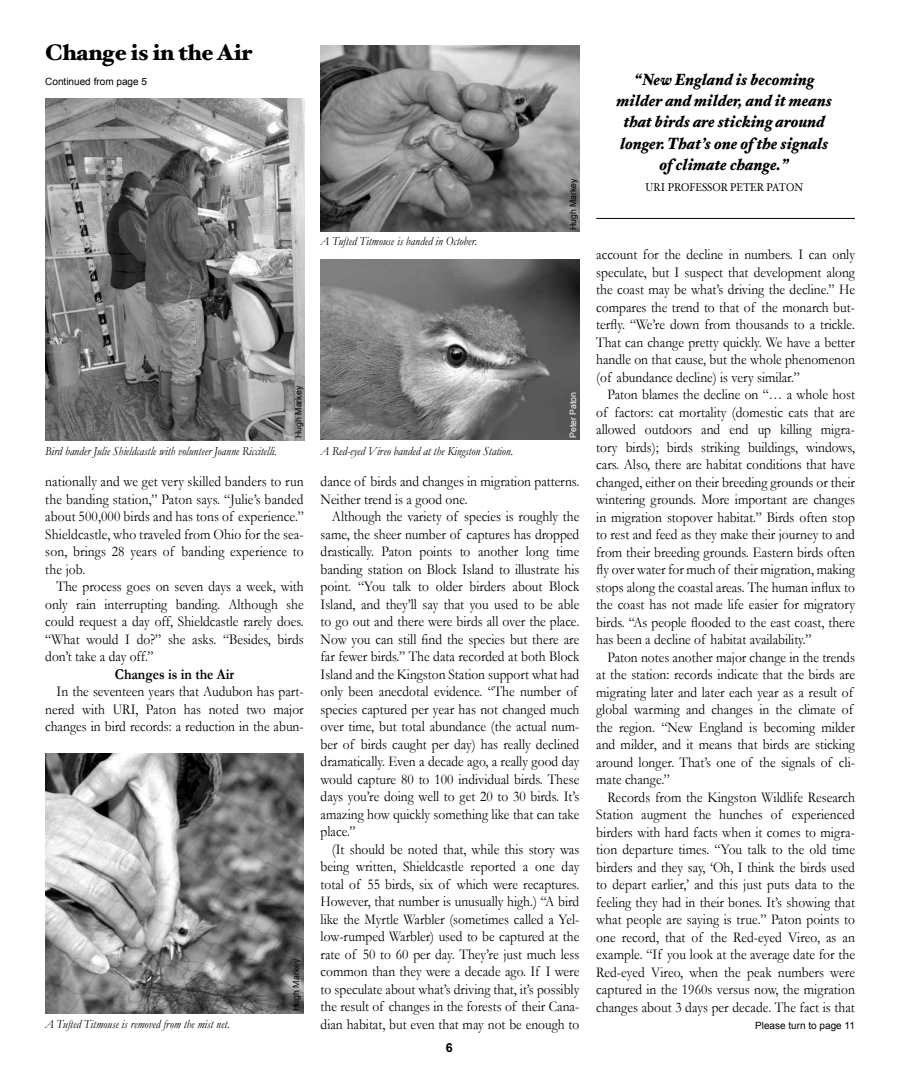
<style>
.page{position:relative;width:900px;height:1080px;background:#fff}
.page>*{position:absolute;margin:0;border:0;box-sizing:border-box;transform-origin:0 0}
.t1{font:900 22.5px "Hoefler Text";letter-spacing:-.01em;color:#000}
.t2{font:italic 900 16.25px/21.2px "Hoefler Text";color:#000;text-align:center;scale:.9 1}
.t3{font:15px/17.5px "Garamond";color:#000;text-align:justify;scale:.9 1}
.t4{font:700 15px "Garamond";color:#000;scale:.9 1}
.t5{font:italic 12.5px "Garamond";letter-spacing:.005em;color:#000;scale:.9 1}
.t6{font:700 12.5px "Arial";color:#000}
.t7{font:11.25px "Hoefler Text";color:#000;scale:.9 1}
.t8{font:10px "Arial";color:#000}
.t9{font:8.75px "Arial";color:#000}
.t10{font:8.75px "Arial";color:#fff}
</style>
<div class="page">
<img style="left:45px;top:754px;width:259px;height:259px">
<img style="left:321px;top:45px;width:258px;height:187px">
<img style="left:46px;top:99px;width:259px;height:341px">
<img style="left:321px;top:259px;width:258px;height:181px">
<hr style="left:596px;top:218px;width:259px;height:1px;background:#000">
<h1 class="t1" style="left:45px;top:39px;width:209px">Change is in the Air</h1>
<p class="t8" style="left:45px;top:75px;width:103px">Continued from page 5</p>
<p class="t5" style="left:321px;top:234px;width:176px">A Tufted Titmouse is banded in October.</p>
<p class="t9" style="left:293px;top:438px;width:54px;rotate:-90deg">Hugh Markey</p>
<p class="t5" style="left:45px;top:444px;width:259px">Bird bander Julie Shieldcastle with volunteer Joanne Riccitelli.</p>
<p class="t5" style="left:321px;top:444px;width:216px">A Red-eyed Vireo banded at the Kingston Station.</p>
<p class="t9" style="left:567px;top:230px;width:54px;rotate:-90deg">Hugh Markey</p>
<p class="t10" style="left:568px;top:438px;width:48px;rotate:-90deg">Peter Paton</p>
<p class="t3" style="left:45px;top:473px;width:289px">nationally and we get very skilled banders to run the banding station,” Paton says. “Julie’s banded about 500,000 birds and has tons of experience.” Shieldcastle, who traveled from Ohio for the sea&shy;son, brings 28 years of banding experience to the job.</p>
<p class="t3" style="left:45px;top:578px;width:289px;text-indent:11px">The process goes on seven days a week, with only rain interrupting banding. Although she could request a day off, Shieldcastle rarely does. “What would I do?” she asks. “Besides, birds don’t take a day off.”</p>
<p class="t4" style="left:115px;top:665px;width:134px">Changes is in the Air</p>
<p class="t3" style="left:45px;top:683px;width:289px;text-indent:11px">In the seventeen years that Audubon has part&shy;nered with URI, Paton has noted two major changes in bird records: a reduction in the abun-</p>
<p class="t5" style="left:45px;top:1017px;width:207px">A Tufted Titmouse is removed from the mist net.</p>
<p class="t9" style="left:291px;top:1011px;width:54px;rotate:-90deg">Hugh Markey</p>
<p class="t3" style="left:321px;top:473px;width:289px">dance of birds and changes in migration patterns.<br>Neither trend is a good one.</p>
<p class="t3" style="left:321px;top:508px;width:289px;text-indent:11px">Although the variety of species is roughly the same, the sheer number of captures has dropped drastically. Paton points to another long time banding station on Block Island to illustrate his point. “You talk to older birders about Block Island, and they’ll say that you used to be able to go out and there were birds all over the place.<br>Now you can still find the species but there are far fewer birds.” The data recorded at both Block Island and the Kingston Station support what had only been anecdotal evidence. “The number of species captured per year has not changed much over time, but total abundance (the actual num&shy;ber of birds caught per day) has really declined dramatically. Even a decade ago, a really good day would capture 80 to 100 individual birds. These days you’re doing well to get 20 to 30 birds. It’s amazing how quickly something like that can take place.”</p>
<p class="t3" style="left:321px;top:840px;width:289px;text-indent:11px">(It should be noted that, while this story was being written, Shieldcastle reported a one day total of 55 birds, six of which were recaptures.<br>However, that number is unusually high.) “A bird like the Myrtle Warbler (sometimes called a Yel&shy;low-rumped Warbler) used to be captured at the rate of 50 to 60 per day. They’re just much less common than they were a decade ago. If I were to speculate about what’s driving that, it’s possibly the result of changes in the forests of their Cana&shy;dian habitat, but even that may not be enough to</p>
<p class="t6" style="left:446px;top:1039px;width:8px">6</p>
<p class="t2" style="left:617px;top:69px;width:241px">“New England is becoming milder and milder, and it means that birds are sticking around longer. That’s one of the signals of climate change.”</p>
<p class="t7" style="left:646px;top:181px;width:177px">URI PROFESSOR PETER PATON</p>
<p class="t3" style="left:596px;top:246px;width:289px">account for the decline in numbers. I can only speculate, but I suspect that development along the coast may be what’s driving the decline.” He compares the trend to that of the monarch but&shy;terfly. “We’re down from thousands to a trickle.<br>That can change pretty quickly. We have a better handle on that cause, but the whole phenomenon (of abundance decline) is very similar.”</p>
<p class="t3" style="left:596px;top:386px;width:289px;text-indent:11px">Paton blames the decline on “… a whole host of factors: cat mortality (domestic cats that are allowed outdoors and end up killing migra&shy;tory birds); birds striking buildings, windows, cars. Also, there are habitat conditions that have changed, either on their breeding grounds or their wintering grounds. More important are changes in migration stopover habitat.” Birds often stop to rest and feed as they make their journey to and from their breeding grounds. Eastern birds often fly over water for much of their migration, making stops along the coastal areas. The human influx to the coast has not made life easier for migratory birds. “As people flooded to the east coast, there has been a decline of habitat availability.”</p>
<p class="t3" style="left:596px;top:648px;width:289px;text-align:left;text-indent:11px">Paton notes another major change in the trends at the station: records indicate that the birds are migrating later and later each year as a result of global warming and changes in the climate of the region. “New England is becoming milder and milder, and it means that birds are sticking around longer. That’s one of the signals of cli&shy;mate change.”</p>
<p class="t3" style="left:596px;top:788px;width:289px;text-indent:11px">Records from the Kingston Wildlife Research Station augment the hunches of experienced birders with hard facts when it comes to migra&shy;tion departure times. “You talk to the old time birders and they say, ‘Oh, I think the birds used to depart earlier,’ and this just puts data to the feeling they had in their bones. It’s showing that what people are saying is true.” Paton points to one record, that of the Red-eyed Vireo, as an example. “If you look at the average date for the Red-eyed Vireo, when the peak numbers were captured in the 1960s versus now, the migration changes about 3 days per decade. The fact is that</p>
<p class="t8" style="left:755px;top:1019px;width:101px">Please turn to page 11</p>
</div>
